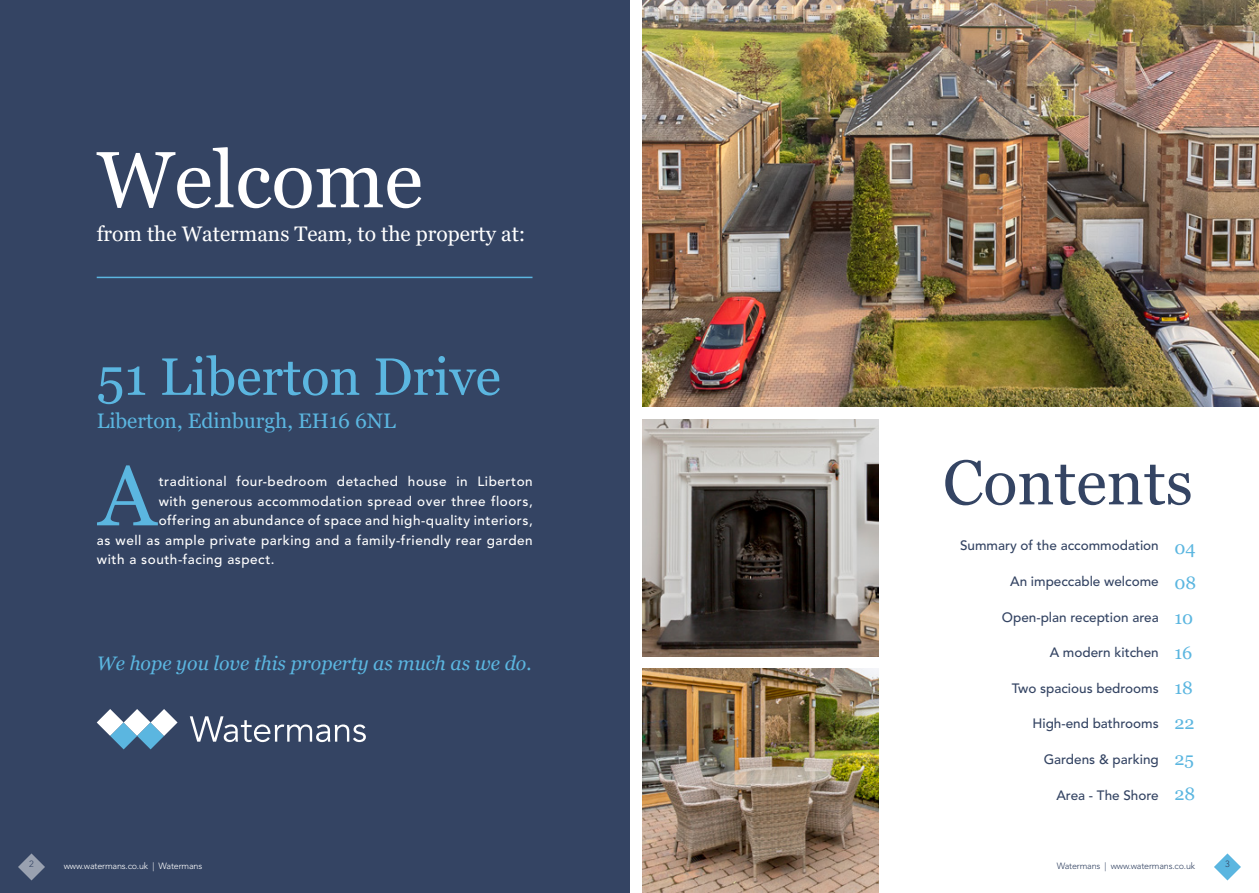
<style>
.page{position:relative;width:1259px;height:893px;background:#fff}
.page>*{position:absolute;margin:0;border:0;box-sizing:border-box;transform-origin:0 0}
.Paragraph_Style_1{font:85.35px "Georgia";color:#5bb6e0}
.Welcome{font:79.5px "Georgia";color:#fff}
.t1{font:63px "Georgia";color:#344463}
.Address_-_page_2{font:52.5px "Georgia";color:#5bb6e0}
.t2{font:21px "Georgia";color:#fff}
.Address_-_page_2-2{font:21px "Georgia";color:#5bb6e0}
.Paragraph_Style_1-2{font:italic 19.5px "Georgia";color:#5bb6e0}
.t3{font:18px "Georgia";color:#5bb6e0}
.Paragraph_Style_1-3{font:500 13.5px "Avenir LT Std";letter-spacing:.04em;color:#fff}
.t4{font:500 13.5px "Avenir LT Std";color:#344463}
.t5{font:300 9px "Avenir LT Std";letter-spacing:-.02em;color:#344463}
.t6{font:300 9px "Avenir LT Std";letter-spacing:-.02em;color:#fff}
</style>
<div class="page">
<div style="left:0;top:0;width:629px;height:893px;background:#344463"></div>
<hr style="left:97px;top:277px;width:435px;height:1px;background:#5bb6e0">
<svg style="left:190px;top:716px;width:176px;height:26px"></svg>
<svg style="left:97px;top:709px;width:80px;height:40px"></svg>
<img style="left:642px;top:0;width:617px;height:406px">
<img style="left:642px;top:419px;width:236px;height:237px">
<img style="left:642px;top:669px;width:236px;height:224px">
<svg style="left:1214px;top:853px;width:27px;height:27px"></svg>
<svg style="left:18px;top:853px;width:27px;height:27px"></svg>
<p class="Welcome" style="left:97px;top:132px;width:328px">Welcome</p>
<p class="t2" style="left:97px;top:221px;width:430px">from the Watermans Team, to the property at:</p>
<p class="Address_-_page_2" style="left:97px;top:345px;width:406px">51 Liberton Drive</p>
<p class="Address_-_page_2-2" style="left:97px;top:408px;width:300px">Liberton, Edinburgh, EH16 6NL</p>
<p class="Paragraph_Style_1" style="left:99px;top:444px;width:59px">A</p>
<p class="Paragraph_Style_1-3" style="left:159px;top:474px;width:375px">traditional four-bedroom detached house in Liberton</p>
<p class="Paragraph_Style_1-3" style="left:159px;top:493px;width:375px">with generous accommodation spread over three floors,</p>
<p class="Paragraph_Style_1-3" style="left:159px;top:513px;width:375px">offering an abundance of space and high-quality interiors,</p>
<p class="Paragraph_Style_1-3" style="left:97px;top:532px;width:437px">as well as ample private parking and a family-friendly rear garden</p>
<p class="Paragraph_Style_1-3" style="left:97px;top:552px;width:179px">with a south-facing aspect.</p>
<p class="Paragraph_Style_1-2" style="left:97px;top:651px;width:436px">We hope you love this property as much as we do.</p>
<p class="t1" style="left:943px;top:444px;width:251px">Contents</p>
<p class="t3" style="left:1174px;top:537px;width:23px">04</p>
<p class="t3" style="left:1174px;top:572px;width:23px">08</p>
<p class="t3" style="left:1174px;top:607px;width:20px">10</p>
<p class="t3" style="left:1174px;top:642px;width:19px">16</p>
<p class="t3" style="left:1174px;top:677px;width:20px">18</p>
<p class="t3" style="left:1174px;top:712px;width:22px">22</p>
<p class="t3" style="left:1174px;top:747px;width:21px">25</p>
<p class="t3" style="left:1174px;top:782px;width:22px">28</p>
<p class="t4" style="left:960px;top:538px;width:200px">Summary of the accommodation</p>
<p class="t4" style="left:1010px;top:574px;width:150px">An impeccable welcome</p>
<p class="t4" style="left:1002px;top:609px;width:158px">Open-plan reception area</p>
<p class="t4" style="left:1049px;top:645px;width:111px">A modern kitchen</p>
<p class="t4" style="left:1012px;top:680px;width:148px">Two spacious bedrooms</p>
<p class="t4" style="left:1032px;top:716px;width:128px">High-end bathrooms</p>
<p class="t4" style="left:1043px;top:751px;width:117px">Gardens &amp; parking</p>
<p class="t4" style="left:1056px;top:787px;width:104px">Area - The Shore</p>
<p class="t5" style="left:29px;top:859px;width:6px">2</p>
<p class="t6" style="left:64px;top:861px;width:140px">www.watermans.co.uk | Watermans</p>
<p class="t5" style="left:1056px;top:861px;width:140px">Watermans | www.watermans.co.uk</p>
<p class="t5" style="left:1225px;top:859px;width:6px">3</p>
</div>
